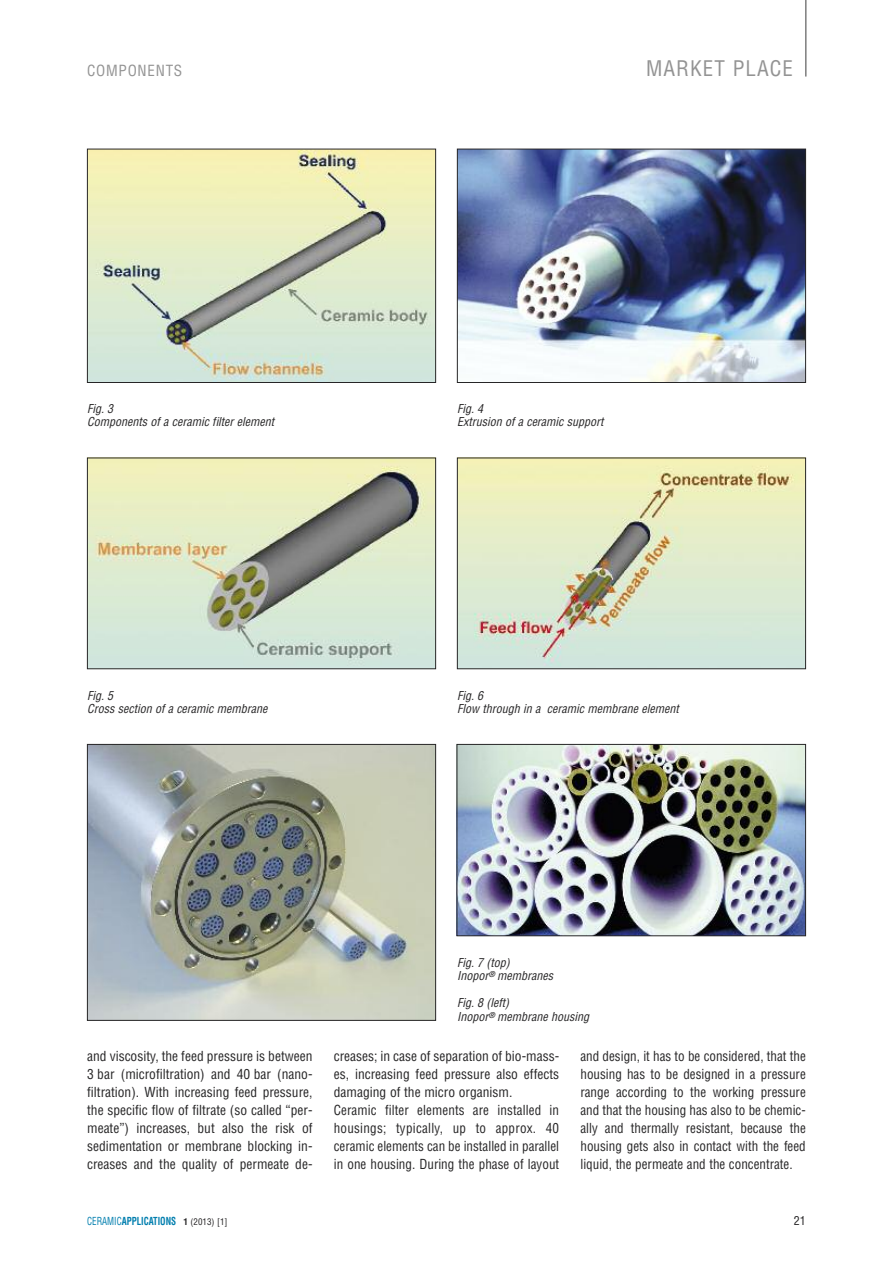
<style>
.page{position:relative;width:893px;height:1263px;background:#fff}
.page>*{position:absolute;margin:0;border:0;box-sizing:border-box;transform-origin:0 0}
.t1{font:condensed 21px "Helvetica";letter-spacing:.05em;color:#939393}
.t2{font:condensed 15px "Helvetica";letter-spacing:.05em;color:#939393}
.t3{font:condensed 13.5px/18px "Helvetica";color:#272627;text-align:justify}
.t4{font:italic condensed 12px/13.5px "Helvetica";color:#272627}
.t5{font:condensed 12px "Helvetica";color:#272627}
.t6{font:700 condensed 10.8px "Helvetica";color:#007eae;scale:.83 1}
.s1{font-weight:400}
.s2{font-size:9px;color:#272627}
.s3{font-weight:400;font-size:9px;color:#272627}
</style>
<div class="page">
<hr style="left:805px;top:0;width:1px;height:77px;background:#7d7d7d">
<img style="left:459px;top:151px;width:345px;height:230px">
<div style="left:457px;top:149px;width:349px;height:234px;border:1px solid #272627"></div>
<img style="left:89px;top:460px;width:345px;height:207px">
<div style="left:87px;top:458px;width:349px;height:211px;border:1px solid #272627"></div>
<img style="left:89px;top:746px;width:345px;height:272px">
<div style="left:87px;top:744px;width:349px;height:276px;border:1px solid #272627"></div>
<img style="left:459px;top:460px;width:345px;height:207px">
<div style="left:457px;top:458px;width:349px;height:211px;border:1px solid #272627"></div>
<img style="left:89px;top:151px;width:345px;height:230px">
<div style="left:87px;top:149px;width:349px;height:234px;border:1px solid #272627"></div>
<img style="left:459px;top:746px;width:345px;height:188px">
<div style="left:457px;top:744px;width:349px;height:192px;border:1px solid #272627"></div>
<p class="t2" style="left:87px;top:62px;width:97px">COMPONENTS</p>
<h1 class="t1" style="left:646px;top:56px;width:148px">MARKET PLACE</h1>
<p class="t4" style="left:87px;top:402px;width:189px">Fig. 3<br>Components of a ceramic filter element</p>
<p class="t4" style="left:457px;top:402px;width:148px">Fig. 4<br>Extrusion of a ceramic support</p>
<p class="t4" style="left:87px;top:689px;width:182px">Fig. 5<br>Cross section of a ceramic membrane</p>
<p class="t4" style="left:457px;top:689px;width:223px">Fig. 6<br>Flow through in a ceramic membrane element</p>
<p class="t4" style="left:457px;top:955px;width:97px">Fig. 7 (top)<br>Inopor<sup>®</sup> membranes</p>
<p class="t4" style="left:457px;top:996px;width:133px">Fig. 8 (left)<br>Inopor<sup>®</sup> membrane housing</p>
<p class="t3" style="left:87px;top:1046px;width:227px">and viscosity, the feed pressure is between 3 bar (microfiltration) and 40 bar (nano&shy;filtration). With increasing feed pressure, the specific flow of filtrate (so called “per&shy;meate”) increases, but also the risk of sedimentation or membrane blocking in&shy;creases and the quality of permeate de-</p>
<p class="t3" style="left:334px;top:1046px;width:227px;text-align:left">creases; in case of separation of bio-mass&shy;es, increasing feed pressure also effects damaging of the micro organism.<br>Ceramic filter elements are installed in housings; typically, up to approx. 40 ceramic elements can be installed in parallel in one housing. During the phase of layout</p>
<p class="t3" style="left:580px;top:1046px;width:227px">and design, it has to be considered, that the housing has to be designed in a pressure range according to the working pressure and that the housing has also to be chemic&shy;ally and thermally resistant, because the housing gets also in contact with the feed liquid, the permeate and the concentrate.</p>
<p class="t6" style="left:87px;top:1214px;width:171px"><span class="s1">CERAMIC</span>APPLICATIONS <span class="s2">1</span> <span class="s3">(2013) [1]</span></p>
<p class="t5" style="left:794px;top:1213px;width:13px">21</p>
</div>
